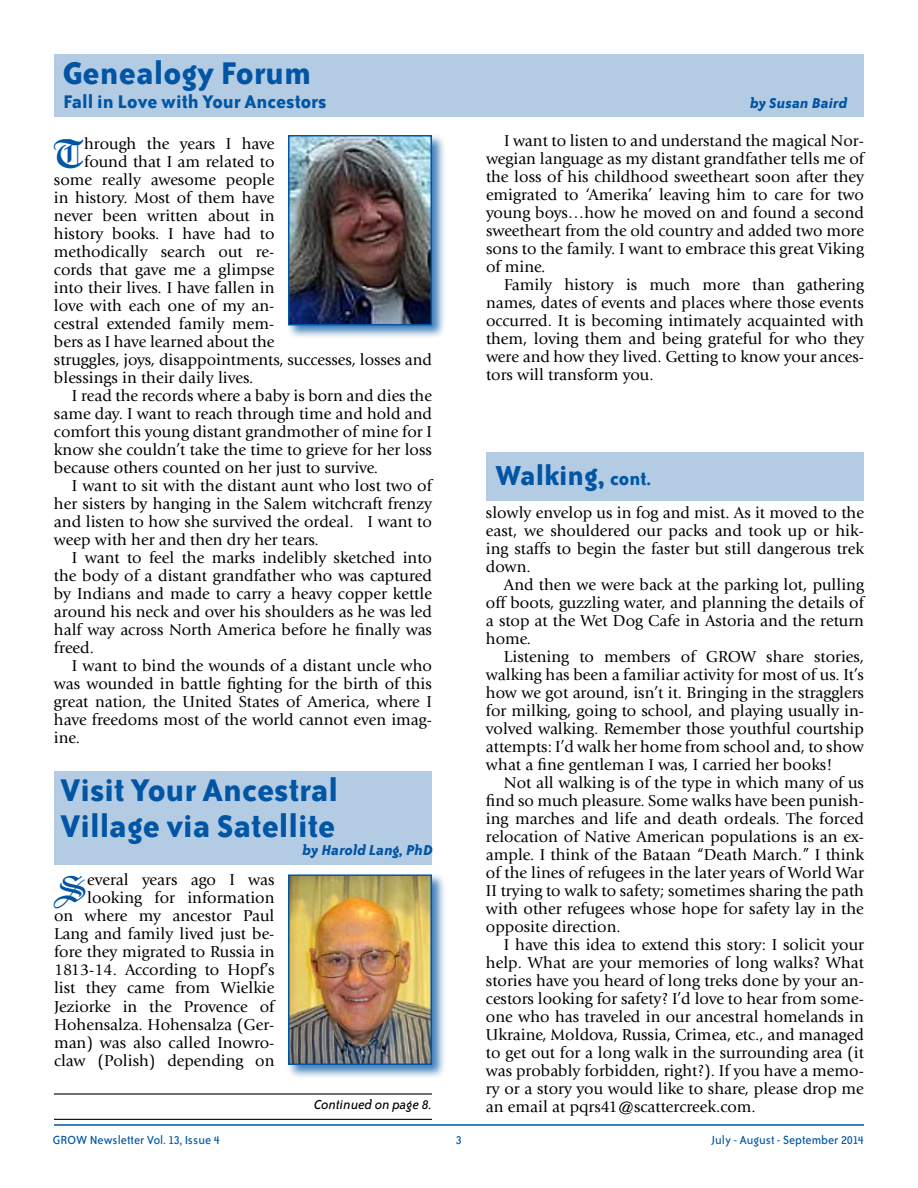
<style>
.page{position:relative;width:918px;height:1188px;background:#fff}
.page>*{position:absolute;margin:0;border:0;box-sizing:border-box;transform-origin:0 0}
.t1{font:43.5px "Linotext";color:#0055a4}
.t2{font:39.3px "Linotext";color:#0055a4}
.t3{font:700 36px/36px "Bailey Sans ITC";color:#0055a4}
.t4{font:700 31.5px "Bailey Sans ITC";color:#0055a4}
.t5{font:700 21px "Bailey Sans ITC";color:#0055a4}
.t6{font:16.5px/18px "Giovanni";color:#000;text-align:justify}
.t7{font:italic 700 16.5px "Bailey Sans ITC";color:#0055a4}
.t8{font:italic 15px "Bailey Sans ITC";color:#000}
.t9{font:13.5px "Bailey Sans ITC";color:#0055a4}
.s1{font-size:21px}
</style>
<div class="page">
<hr style="left:54px;top:1124px;width:810px;height:2px;background:#0055a4">
<div style="left:54px;top:771px;width:378px;height:94px;background:#b3cce4"></div>
<div style="left:54px;top:54px;width:810px;height:63px;background:#b3cce4"></div>
<div style="left:286px;top:133px;width:166px;height:214px;background:#0055a4;opacity:.75"></div>
<img style="left:291px;top:138px;width:138px;height:185px">
<div style="left:288px;top:135px;width:144px;height:191px;border:2px solid #0055a4"></div>
<hr style="left:54px;top:1093px;width:378px;height:2px;background:#000">
<hr style="left:54px;top:1119px;width:378px;height:1px;background:#000">
<div style="left:486px;top:453px;width:378px;height:48px;background:#b3cce4"></div>
<div style="left:286px;top:872px;width:166px;height:214px;background:#0055a4;opacity:.75"></div>
<img style="left:291px;top:877px;width:138px;height:185px">
<div style="left:288px;top:874px;width:144px;height:191px;border:2px solid #0055a4"></div>
<h3 class="t3" style="left:63px;top:54px;width:250px">Genealogy Forum</h3>
<p class="t5" style="left:63px;top:90px;width:265px">Fall in Love with Your Ancestors</p>
<p class="t7" style="left:750px;top:94px;width:99px">by Susan Baird</p>
<h1 class="t1" style="left:53px;top:126px;width:32px">T</h1>
<p class="t6" style="left:84px;top:134px;width:192px">hrough the years I have</p>
<p class="t6" style="left:84px;top:152px;width:192px">found that I am related to</p>
<p class="t6" style="left:54px;top:170px;width:222px">some really awesome people</p>
<p class="t6" style="left:54px;top:188px;width:222px">in history. Most of them have</p>
<p class="t6" style="left:54px;top:206px;width:222px">never been written about in</p>
<p class="t6" style="left:54px;top:224px;width:222px">history books. I have had to</p>
<p class="t6" style="left:54px;top:242px;width:222px">methodically search out re-</p>
<p class="t6" style="left:54px;top:260px;width:222px">cords that gave me a glimpse</p>
<p class="t6" style="left:54px;top:278px;width:222px">into their lives. I have fallen in</p>
<p class="t6" style="left:54px;top:296px;width:222px">love with each one of my an-</p>
<p class="t6" style="left:54px;top:314px;width:222px">cestral extended family mem-</p>
<p class="t6" style="left:54px;top:332px;width:222px">bers as I have learned about the</p>
<p class="t6" style="left:54px;top:350px;width:380px">struggles, joys, disappointments, successes, losses and</p>
<p class="t6" style="left:54px;top:368px;width:201px">blessings in their daily lives.</p>
<p class="t6" style="left:72px;top:386px;width:361px">I read the records where a baby is born and dies the</p>
<p class="t6" style="left:54px;top:404px;width:380px">same day. I want to reach through time and hold and</p>
<p class="t6" style="left:54px;top:422px;width:379px">comfort this young distant grandmother of mine for I</p>
<p class="t6" style="left:54px;top:440px;width:379px">know she couldn’t take the time to grieve for her loss</p>
<p class="t6" style="left:54px;top:458px;width:326px">because others counted on her just to survive.</p>
<p class="t6" style="left:72px;top:476px;width:361px">I want to sit with the distant aunt who lost two of</p>
<p class="t6" style="left:54px;top:494px;width:379px">her sisters by hanging in the Salem witchcraft frenzy</p>
<p class="t6" style="left:54px;top:512px;width:379px">and listen to how she survived the ordeal. I want to</p>
<p class="t6" style="left:54px;top:530px;width:266px">weep with her and then dry her tears.</p>
<p class="t6" style="left:72px;top:548px;width:362px">I want to feel the marks indelibly sketched into</p>
<p class="t6" style="left:54px;top:566px;width:380px">the body of a distant grandfather who was captured</p>
<p class="t6" style="left:54px;top:584px;width:380px">by Indians and made to carry a heavy copper kettle</p>
<p class="t6" style="left:54px;top:602px;width:380px">around his neck and over his shoulders as he was led</p>
<p class="t6" style="left:54px;top:620px;width:380px">half way across North America before he finally was</p>
<p class="t6" style="left:54px;top:638px;width:42px">freed.</p>
<p class="t6" style="left:72px;top:656px;width:362px">I want to bind the wounds of a distant uncle who</p>
<p class="t6" style="left:54px;top:674px;width:379px">was wounded in battle fighting for the birth of this</p>
<p class="t6" style="left:54px;top:692px;width:379px">great nation, the United States of America, where I</p>
<p class="t6" style="left:54px;top:710px;width:379px">have freedoms most of the world cannot even imag-</p>
<p class="t6" style="left:54px;top:728px;width:27px">ine.</p>
<h3 class="t3" style="left:60px;top:772px;width:280px">Visit Your Ancestral<br>Village via Satellite</h3>
<p class="t7" style="left:302px;top:841px;width:132px">by Harold Lang, PhD</p>
<p class="t6" style="left:54px;top:871px;width:222px;text-align:right">everal years ago I was looking for information<br>on where my ancestor Paul<br>Lang and family lived just be&shy;fore they migrated to Russia in<br>1813-14. According to Hopf’s list they came from Wielkie<br>Jeziorke in the Provence of<br>Hohensalza. Hohensalza (Ger&shy;man) was also called Inowro&shy;claw (Polish) depending on</p>
<h2 class="t2" style="left:55px;top:864px;width:34px">S</h2>
<p class="t8" style="left:314px;top:1097px;width:119px">Continued on page 8.</p>
<p class="t6" style="left:486px;top:132px;width:380px;text-indent:18px">I want to listen to and understand the magical Nor&shy;wegian language as my distant grandfather tells me of the loss of his childhood sweetheart soon after they emigrated to ‘Amerika’ leaving him to care for two young boys…how he moved on and found a second sweetheart from the old country and added two more sons to the family. I want to embrace this great Viking of mine.</p>
<p class="t6" style="left:486px;top:276px;width:380px;text-indent:18px">Family history is much more than gathering names, dates of events and places where those events occurred. It is becoming intimately acquainted with them, loving them and being grateful for who they were and how they lived. Getting to know your ances&shy;tors will transform you.</p>
<h3 class="t4" style="left:495px;top:458px;width:158px">Walking, <span class="s1">cont.</span></h3>
<p class="t6" style="left:486px;top:503px;width:379px">slowly envelop us in fog and mist. As it moved to the east, we shouldered our packs and took up or hik&shy;ing staffs to begin the faster but still dangerous trek down.</p>
<p class="t6" style="left:486px;top:575px;width:379px;text-indent:18px">And then we were back at the parking lot, pulling off boots, guzzling water, and planning the details of a stop at the Wet Dog Cafe in Astoria and the return home.</p>
<p class="t6" style="left:486px;top:647px;width:380px;text-indent:18px">Listening to members of GROW share stories, walking has been a familiar activity for most of us. It’s how we got around, isn’t it. Bringing in the stragglers for milking, going to school, and playing usually in&shy;volved walking. Remember those youthful courtship attempts: I’d walk her home from school and, to show what a fine gentleman I was, I carried her books!</p>
<p class="t6" style="left:486px;top:773px;width:380px;text-indent:18px">Not all walking is of the type in which many of us find so much pleasure. Some walks have been punish&shy;ing marches and life and death ordeals. The forced relocation of Native American populations is an ex&shy;ample. I think of the Bataan “Death March.” I think of the lines of refugees in the later years of World War II trying to walk to safety; sometimes sharing the path with other refugees whose hope for safety lay in the opposite direction.</p>
<p class="t6" style="left:486px;top:935px;width:380px;text-indent:18px">I have this idea to extend this story: I solicit your help. What are your memories of long walks? What stories have you heard of long treks done by your an&shy;cestors looking for safety? I’d love to hear from some&shy;one who has traveled in our ancestral homelands in Ukraine, Moldova, Russia, Crimea, etc., and managed to get out for a long walk in the surrounding area (it was probably forbidden, right?). If you have a memo&shy;ry or a story you would like to share, please drop me an email at pqrs41@scattercreek.com.</p>
<p class="t9" style="left:53px;top:1133px;width:169px">GROW Newsletter Vol. 13, Issue 4</p>
<p class="t9" style="left:456px;top:1133px;width:8px">3</p>
<p class="t9" style="left:712px;top:1133px;width:154px">July - August - September 2014</p>
</div>
